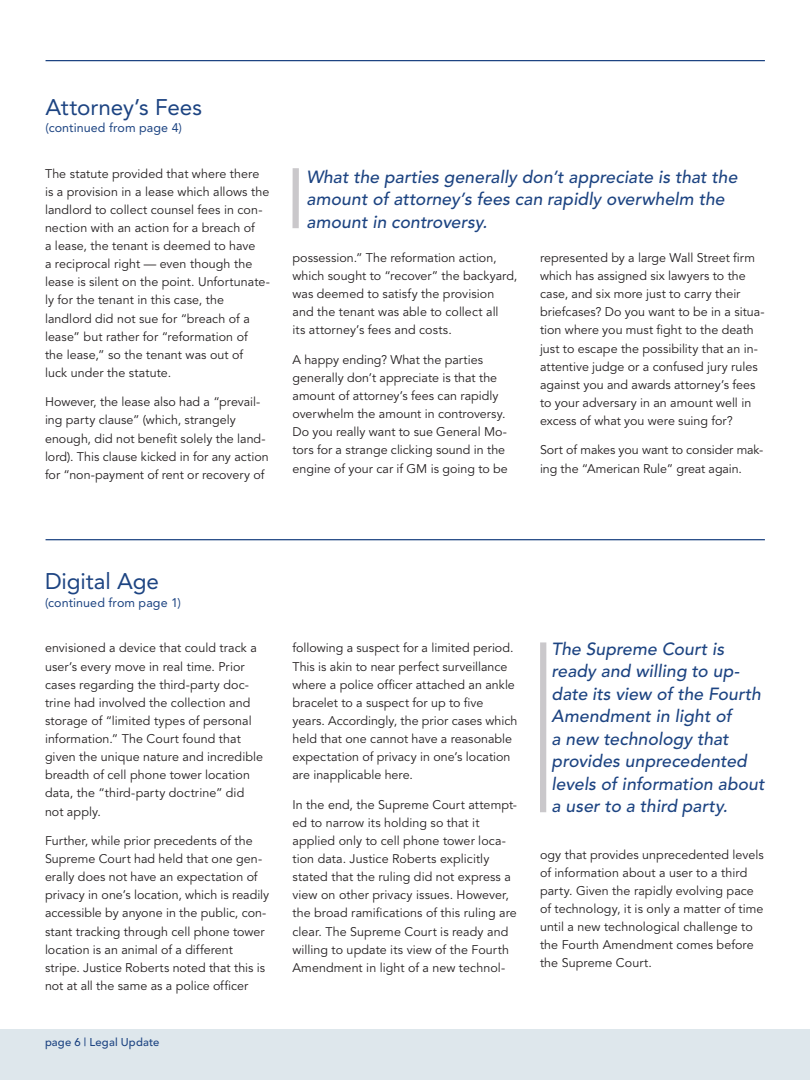
<style>
.page{position:relative;width:810px;height:1080px;background:#fff}
.page>*{position:absolute;margin:0;border:0;box-sizing:border-box;transform-origin:0 0}
.heads{font:22.5px "Avenir";letter-spacing:-.005em;color:#1d4482}
.callouts{font:italic 500 17.5px/22.5px "Avenir";letter-spacing:.005em;color:#1d4482}
.body_text{font:12.5px/18.1px "Avenir";letter-spacing:.005em;color:#231f20}
.heads-2{font:12.5px "Avenir";letter-spacing:.005em;color:#1d4482}
.t1{font:500 11.25px "Avenir";letter-spacing:.015em;color:#1d4482}
</style>
<div class="page">
<div style="left:0;top:1029px;width:810px;height:51px;background:#dee7ec"></div>
<hr style="left:46px;top:60px;width:719px;height:1px;background:#1d4482">
<hr style="left:46px;top:539px;width:719px;height:1px;background:#1d4482">
<div style="left:540px;top:642px;width:6px;height:170px;background:#cac8cb"></div>
<div style="left:293px;top:168px;width:6px;height:60px;background:#cac8cb"></div>
<p class="heads" style="left:46px;top:94px;width:158px">Attorney’s Fees</p>
<p class="heads-2" style="left:46px;top:120px;width:138px">(continued from page 4)</p>
<p class="body_text" style="left:45px;top:165px;width:227px">The statute provided that where there is a provision in a lease which allows the landlord to collect counsel fees in con&shy;nection with an action for a breach of<br>a lease, the tenant is deemed to have<br>a reciprocal right — even though the lease is silent on the point. Unfortunate&shy;ly for the tenant in this case, the landlord did not sue for “breach of a lease” but rather for “reformation of<br>the lease,” so the tenant was out of<br>luck under the statute.</p>
<p class="body_text" style="left:45px;top:393px;width:225px">However, the lease also had a “prevail&shy;ing party clause” (which, strangely enough, did not benefit solely the land&shy;lord). This clause kicked in for any action for “non-payment of rent or recovery of</p>
<p class="callouts" style="left:307px;top:166px;width:432px">What the parties generally don’t appreciate is that the amount of attorney’s fees can rapidly overwhelm the amount in controversy.</p>
<p class="body_text" style="left:292px;top:249px;width:226px">possession.” The reformation action, which sought to “recover” the backyard, was deemed to satisfy the provision and the tenant was able to collect all<br>its attorney’s fees and costs.</p>
<p class="body_text" style="left:292px;top:351px;width:217px">A happy ending? What the parties generally don’t appreciate is that the amount of attorney’s fees can rapidly overwhelm the amount in controversy.<br>Do you really want to sue General Mo&shy;tors for a strange clicking sound in the engine of your car if GM is going to be</p>
<p class="body_text" style="left:540px;top:249px;width:226px">represented by a large Wall Street firm which has assigned six lawyers to the case, and six more just to carry their briefcases? Do you want to be in a situa&shy;tion where you must fight to the death just to escape the possibility that an in&shy;attentive judge or a confused jury rules against you and awards attorney’s fees to your adversary in an amount well in excess of what you were suing for?</p>
<p class="body_text" style="left:540px;top:441px;width:225px">Sort of makes you want to consider mak&shy;ing the “American Rule” great again.</p>
<p class="heads" style="left:45px;top:569px;width:115px">Digital Age</p>
<p class="heads-2" style="left:45px;top:595px;width:137px">(continued from page 1)</p>
<p class="body_text" style="left:45px;top:639px;width:220px">envisioned a device that could track a user’s every move in real time. Prior cases regarding the third-party doc&shy;trine had involved the collection and storage of “limited types of personal information.” The Court found that given the unique nature and incredible breadth of cell phone tower location data, the “third-party doctrine” did not apply.</p>
<p class="body_text" style="left:45px;top:832px;width:226px">Further, while prior precedents of the Supreme Court had held that one gen&shy;erally does not have an expectation of privacy in one’s location, which is readily accessible by anyone in the public, con&shy;stant tracking through cell phone tower location is an animal of a different stripe. Justice Roberts noted that this is not at all the same as a police officer</p>
<p class="t1" style="left:45px;top:1036px;width:116px">page 6 | Legal Update</p>
<p class="body_text" style="left:292px;top:639px;width:226px">following a suspect for a limited period.<br>This is akin to near perfect surveillance where a police officer attached an ankle bracelet to a suspect for up to five years. Accordingly, the prior cases which held that one cannot have a reasonable expectation of privacy in one’s location are inapplicable here.</p>
<p class="body_text" style="left:292px;top:796px;width:226px">In the end, the Supreme Court attempt&shy;ed to narrow its holding so that it applied only to cell phone tower loca&shy;tion data. Justice Roberts explicitly stated that the ruling did not express a view on other privacy issues. However, the broad ramifications of this ruling are clear. The Supreme Court is ready and willing to update its view of the Fourth Amendment in light of a new technol-</p>
<p class="callouts" style="left:552px;top:638px;width:215px">The Supreme Court is ready and willing to up&shy;date its view of the Fourth<br>Amendment in light of<br>a new technology that provides unprecedented levels of information about a user to a third party.</p>
<p class="body_text" style="left:540px;top:846px;width:225px">ogy that provides unprecedented levels of information about a user to a third party. Given the rapidly evolving pace of technology, it is only a matter of time until a new technological challenge to the Fourth Amendment comes before the Supreme Court.</p>
</div>
